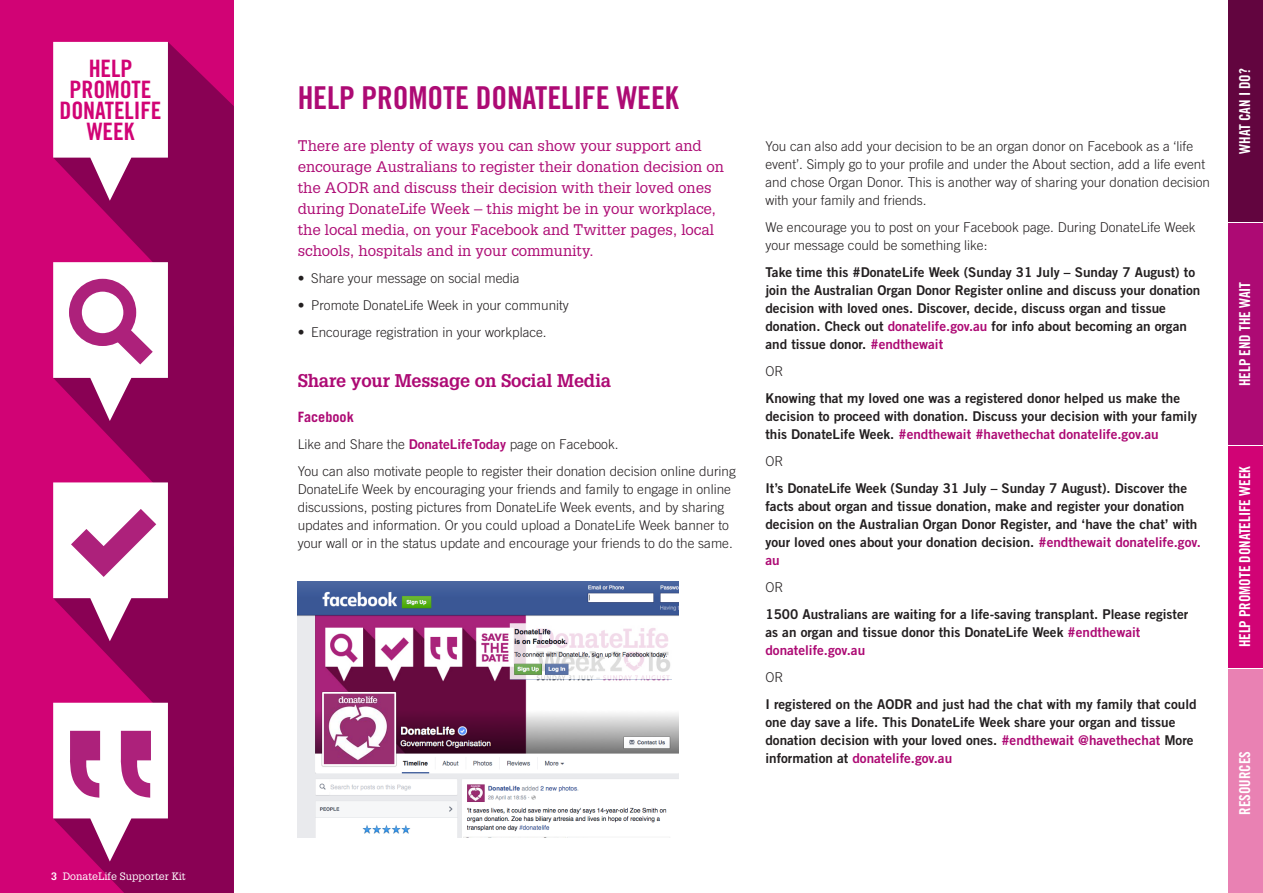
<style>
.page{position:relative;width:1263px;height:893px;background:#fff}
.page>*{position:absolute;margin:0;border:0;box-sizing:border-box;transform-origin:0 0}
.Heading{font:31.5px "Trade Gothic Bold Cond Twenty";letter-spacing:-.005em;color:#ad0a74}
.Sidebar{font:24px/21px "Trade Gothic Bold Cond Twenty";letter-spacing:-.005em;color:#d10375;text-align:center}
.Heading__level_2{font:700 18px "Glypha LT Std";letter-spacing:-.01em;color:#ad0a74}
.Intro_coloured{font:15px/21px "Glypha LT Std";color:#ad0a74}
.t1{font:15px "Trade Gothic Bold Cond Twenty";letter-spacing:-.005em;color:#fff}
.Sub-head__level_1{font:700 14.25px "Trade Gothic";color:#ad0a74}
.Body_Bold{font:13.5px/18px "Trade Gothic Bold Two";color:#231f20}
.Body_copy{font:300 13.5px/18px "Trade Gothic";color:#231f20}
.t2{font:10.5px "Glypha";color:#fff}
.s1{font-weight:700}
.s2{font-family:"Trade Gothic Bold Two";font-weight:400;color:#ad0a74}
.s3{color:#ad0a74}
</style>
<div class="page">
<div style="left:0;top:0;width:234px;height:893px;background:#d10375"></div>
<svg style="left:95px;top:42px;width:139px;height:220px;fill:#890154"></svg>
<svg style="left:53px;top:42px;width:115px;height:159px"></svg>
<svg style="left:94px;top:262px;width:140px;height:220px;fill:#890154"></svg>
<svg style="left:53px;top:482px;width:181px;height:221px;fill:#890154"></svg>
<svg style="left:53px;top:482px;width:115px;height:159px"></svg>
<svg style="left:53px;top:703px;width:181px;height:190px"></svg>
<svg style="left:53px;top:262px;width:115px;height:159px"></svg>
<div style="left:1229px;top:0;width:34px;height:221px;background:#62053f"></div>
<div style="left:1229px;top:223px;width:34px;height:221px;background:#ad0a74"></div>
<div style="left:1229px;top:446px;width:34px;height:222px;background:#d10375"></div>
<div style="left:1229px;top:670px;width:34px;height:223px;background:#e981b3"></div>
<img style="left:298px;top:581px;width:381px;height:256px">
<p class="Sidebar" style="left:60px;top:57px;width:104px">HELP<br>PROMOTE<br>DONATELIFE<br>WEEK</p>
<p class="t2" style="left:51px;top:870px;width:136px"><span class="s1">3</span> DonateLife Supporter Kit</p>
<p class="Heading" style="left:298px;top:79px;width:383px">HELP PROMOTE DONATELIFE WEEK</p>
<p class="Intro_coloured" style="left:298px;top:135px;width:428px">There are plenty of ways you can show your support and encourage Australians to register their donation decision on the AODR and discuss their decision with their loved ones during DonateLife Week – this might be in your workplace, the local media, on your Facebook and Twitter pages, local schools, hospitals and in your community.</p>
<p class="Body_copy" style="left:298px;top:269px;width:223px">• Share your message on social media</p>
<p class="Body_copy" style="left:298px;top:296px;width:273px">• Promote DonateLife Week in your community</p>
<p class="Body_copy" style="left:298px;top:323px;width:251px">• Encourage registration in your workplace.</p>
<p class="Heading__level_2" style="left:298px;top:369px;width:315px">Share your Message on Social Media</p>
<p class="Sub-head__level_1" style="left:298px;top:408px;width:58px">Facebook</p>
<p class="Body_copy" style="left:298px;top:435px;width:322px">Like and Share the <span class="s2">DonateLifeToday</span> page on Facebook.</p>
<p class="Body_copy" style="left:298px;top:462px;width:440px">You can also motivate people to register their donation decision online during DonateLife Week by encouraging your friends and family to engage in online discussions, posting pictures from DonateLife Week events, and by sharing updates and information. Or you could upload a DonateLife Week banner to your wall or in the status update and encourage your friends to do the same.</p>
<p class="Body_copy" style="left:765px;top:137px;width:446px">You can also add your decision to be an organ donor on Facebook as a ‘life event’. Simply go to your profile and under the About section, add a life event and chose Organ Donor. This is another way of sharing your donation decision with your family and friends.</p>
<p class="Body_copy" style="left:765px;top:218px;width:432px">We encourage you to post on your Facebook page. During DonateLife Week your message could be something like:</p>
<p class="Body_Bold" style="left:765px;top:263px;width:436px">Take time this #DonateLife Week (Sunday 31 July – Sunday 7 August) to join the Australian Organ Donor Register online and discuss your donation decision with loved ones. Discover, decide, discuss organ and tissue donation. Check out <span class="s3">donatelife.gov.au</span> for info about becoming an organ and tissue donor. <span class="s3">#endthewait</span></p>
<p class="Body_copy" style="left:765px;top:362px;width:20px">OR</p>
<p class="Body_Bold" style="left:765px;top:389px;width:433px">Knowing that my loved one was a registered donor helped us make the decision to proceed with donation. Discuss your decision with your family this DonateLife Week. <span class="s3">#endthewait #havethechat donatelife.gov.au</span></p>
<p class="Body_copy" style="left:765px;top:452px;width:20px">OR</p>
<p class="Body_Bold" style="left:765px;top:479px;width:437px">It’s DonateLife Week (Sunday 31 July – Sunday 7 August). Discover the facts about organ and tissue donation, make and register your donation decision on the Australian Organ Donor Register, and ‘have the chat’ with your loved ones about your donation decision. <span class="s3">#endthewait donatelife.gov. au</span></p>
<p class="Body_copy" style="left:765px;top:578px;width:20px">OR</p>
<p class="Body_Bold" style="left:765px;top:605px;width:424px">1500 Australians are waiting for a life-saving transplant. Please register as an organ and tissue donor this DonateLife Week <span class="s3">#endthewait donatelife.gov.au</span></p>
<p class="Body_copy" style="left:765px;top:668px;width:20px">OR</p>
<p class="Body_Bold" style="left:765px;top:695px;width:433px">I registered on the AODR and just had the chat with my family that could one day save a life. This DonateLife Week share your organ and tissue donation decision with your loved ones. <span class="s3">#endthewait @havethechat</span> More information at <span class="s3">donatelife.gov.au</span></p>
<p class="t1" style="left:1235px;top:154px;width:87px;rotate:-90deg">WHAT CAN I DO?</p>
<p class="t1" style="left:1235px;top:386px;width:106px;rotate:-90deg">HELP END THE WAIT</p>
<p class="t1" style="left:1235px;top:647px;width:183px;rotate:-90deg">HELP PROMOTE DONATELIFE WEEK</p>
<p class="t1" style="left:1235px;top:815px;width:65px;rotate:-90deg">RESOURCES</p>
</div>
